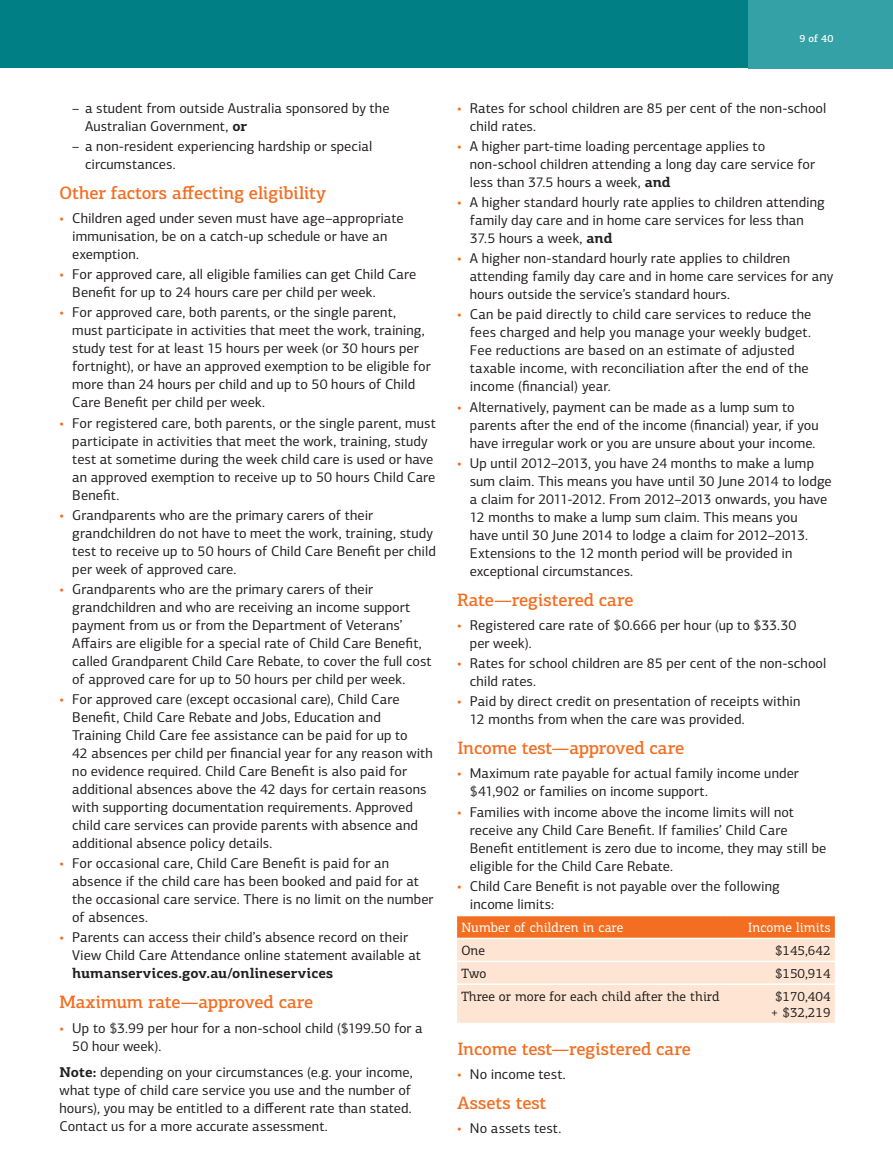
<style>
.page{position:relative;width:893px;height:1170px;background:#fff}
.page>*{position:absolute;margin:0;border:0;box-sizing:border-box;transform-origin:0 0}
.t1{font:500 18px "PF Centro Slab Pro";letter-spacing:-.01em;color:#f36e21}
.t2{font:14.25px/18px "PF Centro Sans Pro";letter-spacing:.005em;color:#231f20}
.t3{font:700 14.25px "PF Centro Slab Pro";color:#231f20}
.t4{font:13.5px/16.5px "PF Centro Slab Pro";color:#231f20}
.t5{font:13.5px "PF Centro Slab Pro";color:#fff}
.t6{font:500 10.5px "PF Centro Slab Pro";color:#fff}
.s1{font-family:"PF Centro Slab Pro";font-weight:700}
.s2{color:#f36e21}
</style>
<div class="page">
<div style="left:0;top:0;width:893px;height:68px;background:#008084"></div>
<div style="left:748px;top:0;width:145px;height:68px;background:#33a1a6"></div>
<svg style="left:457px;top:916px;width:378px;height:106px;background:#fbcdaf"></svg>
<hr style="left:457px;top:937px;width:267px;height:2px;background:#fff">
<hr style="left:724px;top:937px;width:111px;height:2px;background:#fff">
<hr style="left:457px;top:960px;width:267px;height:2px;background:#fff">
<hr style="left:724px;top:960px;width:111px;height:2px;background:#fff">
<hr style="left:457px;top:983px;width:267px;height:1px;background:#fff">
<hr style="left:724px;top:983px;width:111px;height:1px;background:#fff">
<p class="t6" style="left:800px;top:32px;width:35px">9 of 40</p>
<p class="t2" style="left:85px;top:99px;width:306px;text-indent:-13px">– a student from outside Australia sponsored by the<br>Australian Government, <span class="s1">or</span></p>
<p class="t2" style="left:85px;top:137px;width:289px;text-indent:-13px">– a non-resident experiencing hardship or special circumstances.</p>
<p class="t1" style="left:60px;top:181px;width:268px">Other factors affecting eligibility</p>
<p class="t2" style="left:72px;top:209px;width:333px;text-indent:-13px"><span class="s2">•</span> Children aged under seven must have age–appropriate immunisation, be on a catch-up schedule or have an exemption.</p>
<p class="t2" style="left:72px;top:265px;width:346px;text-indent:-13px"><span class="s2">•</span> For approved care, all eligible families can get Child Care<br>Benefit for up to 24 hours care per child per week.</p>
<p class="t2" style="left:72px;top:303px;width:360px;text-indent:-13px"><span class="s2">•</span> For approved care, both parents, or the single parent,<br>must participate in activities that meet the work, training, study test for at least 15 hours per week (or 30 hours per fortnight), or have an approved exemption to be eligible for more than 24 hours per child and up to 50 hours of Child Care Benefit per child per week.</p>
<p class="t2" style="left:72px;top:413px;width:365px;text-indent:-13px"><span class="s2">•</span> For registered care, both parents, or the single parent, must participate in activities that meet the work, training, study test at sometime during the week child care is used or have an approved exemption to receive up to 50 hours Child Care Benefit.</p>
<p class="t2" style="left:72px;top:506px;width:365px;text-indent:-13px"><span class="s2">•</span> Grandparents who are the primary carers of their grandchildren do not have to meet the work, training, study test to receive up to 50 hours of Child Care Benefit per child per week of approved care.</p>
<p class="t2" style="left:72px;top:580px;width:361px;text-indent:-13px"><span class="s2">•</span> Grandparents who are the primary carers of their grandchildren and who are receiving an income support payment from us or from the Department of Veterans’ Affairs are eligible for a special rate of Child Care Benefit, called Grandparent Child Care Rebate, to cover the full cost of approved care for up to 50 hours per child per week.</p>
<p class="t2" style="left:72px;top:690px;width:362px;text-indent:-13px"><span class="s2">•</span> For approved care (except occasional care), Child Care Benefit, Child Care Rebate and Jobs, Education and Training Child Care fee assistance can be paid for up to<br>42 absences per child per financial year for any reason with no evidence required. Child Care Benefit is also paid for additional absences above the 42 days for certain reasons with supporting documentation requirements. Approved child care services can provide parents with absence and additional absence policy details.</p>
<p class="t2" style="left:72px;top:854px;width:363px;text-indent:-13px"><span class="s2">•</span> For occasional care, Child Care Benefit is paid for an absence if the child care has been booked and paid for at the occasional care service. There is no limit on the number of absences.</p>
<p class="t2" style="left:72px;top:928px;width:350px;text-indent:-13px"><span class="s2">•</span> Parents can access their child’s absence record on their<br>View Child Care Attendance online statement available at</p>
<p class="t3" style="left:72px;top:964px;width:262px">humanservices.gov.au/onlineservices</p>
<p class="t1" style="left:60px;top:990px;width:255px">Maximum rate—approved care</p>
<p class="t2" style="left:72px;top:1018px;width:352px;text-indent:-13px"><span class="s2">•</span> Up to $3.99 per hour for a non-school child ($199.50 for a<br>50 hour week).</p>
<p class="t2" style="left:60px;top:1063px;width:355px"><span class="s1">Note:</span> depending on your circumstances (e.g. your income, what type of child care service you use and the number of hours), you may be entitled to a different rate than stated.<br>Contact us for a more accurate assessment.</p>
<p class="t2" style="left:470px;top:99px;width:358px;text-indent:-13px"><span class="s2">•</span> Rates for school children are 85 per cent of the non-school child rates.</p>
<p class="t2" style="left:470px;top:137px;width:347px;text-indent:-13px"><span class="s2">•</span> A higher part-time loading percentage applies to non-school children attending a long day care service for less than 37.5 hours a week, <span class="s1">and</span></p>
<p class="t2" style="left:470px;top:193px;width:357px;text-indent:-13px"><span class="s2">•</span> A higher standard hourly rate applies to children attending family day care and in home care services for less than<br>37.5 hours a week, <span class="s1">and</span></p>
<p class="t2" style="left:470px;top:249px;width:365px;text-indent:-13px"><span class="s2">•</span> A higher non-standard hourly rate applies to children attending family day care and in home care services for any hours outside the service’s standard hours.</p>
<p class="t2" style="left:470px;top:305px;width:343px;text-indent:-13px"><span class="s2">•</span> Can be paid directly to child care services to reduce the fees charged and help you manage your weekly budget.<br>Fee reductions are based on an estimate of adjusted taxable income, with reconciliation after the end of the income (financial) year.</p>
<p class="t2" style="left:470px;top:397px;width:350px;text-indent:-13px"><span class="s2">•</span> Alternatively, payment can be made as a lump sum to parents after the end of the income (financial) year, if you have irregular work or you are unsure about your income.</p>
<p class="t2" style="left:470px;top:454px;width:363px;text-indent:-13px"><span class="s2">•</span> Up until 2012–2013, you have 24 months to make a lump sum claim. This means you have until 30 June 2014 to lodge a claim for 2011-2012. From 2012–2013 onwards, you have 12 months to make a lump sum claim. This means you<br>have until 30 June 2014 to lodge a claim for 2012–2013.<br>Extensions to the 12 month period will be provided in exceptional circumstances.</p>
<p class="t1" style="left:457px;top:588px;width:178px">Rate—registered care</p>
<p class="t2" style="left:470px;top:616px;width:328px;text-indent:-13px"><span class="s2">•</span> Registered care rate of $0.666 per hour (up to $33.30 per week).</p>
<p class="t2" style="left:470px;top:654px;width:358px;text-indent:-13px"><span class="s2">•</span> Rates for school children are 85 per cent of the non-school child rates.</p>
<p class="t2" style="left:470px;top:692px;width:332px;text-indent:-13px"><span class="s2">•</span> Paid by direct credit on presentation of receipts within<br>12 months from when the care was provided.</p>
<p class="t1" style="left:457px;top:736px;width:228px">Income test—approved care</p>
<p class="t2" style="left:470px;top:764px;width:331px;text-indent:-13px"><span class="s2">•</span> Maximum rate payable for actual family income under $41,902 or families on income support.</p>
<p class="t2" style="left:470px;top:802px;width:358px;text-indent:-13px"><span class="s2">•</span> Families with income above the income limits will not receive any Child Care Benefit. If families’ Child Care Benefit entitlement is zero due to income, they may still be eligible for the Child Care Rebate.</p>
<p class="t2" style="left:470px;top:876px;width:312px;text-indent:-13px"><span class="s2">•</span> Child Care Benefit is not payable over the following income limits:</p>
<p class="t5" style="left:461px;top:919px;width:163px">Number of children in care</p>
<p class="t5" style="left:748px;top:919px;width:84px">Income limits</p>
<p class="t4" style="left:461px;top:941px;width:25px">One</p>
<p class="t4" style="left:775px;top:941px;width:57px">$145,642</p>
<p class="t4" style="left:461px;top:964px;width:27px">Two</p>
<p class="t4" style="left:775px;top:964px;width:57px">$150,914</p>
<p class="t4" style="left:461px;top:987px;width:260px">Three or more for each child after the third</p>
<p class="t4" style="left:771px;top:987px;width:61px">$170,404 + $32,219</p>
<p class="t1" style="left:457px;top:1037px;width:235px">Income test—registered care</p>
<p class="t2" style="left:457px;top:1064px;width:110px"><span class="s2">•</span> No income test.</p>
<p class="t1" style="left:457px;top:1091px;width:91px">Assets test</p>
<p class="t2" style="left:457px;top:1119px;width:106px"><span class="s2">•</span> No assets test.</p>
</div>
